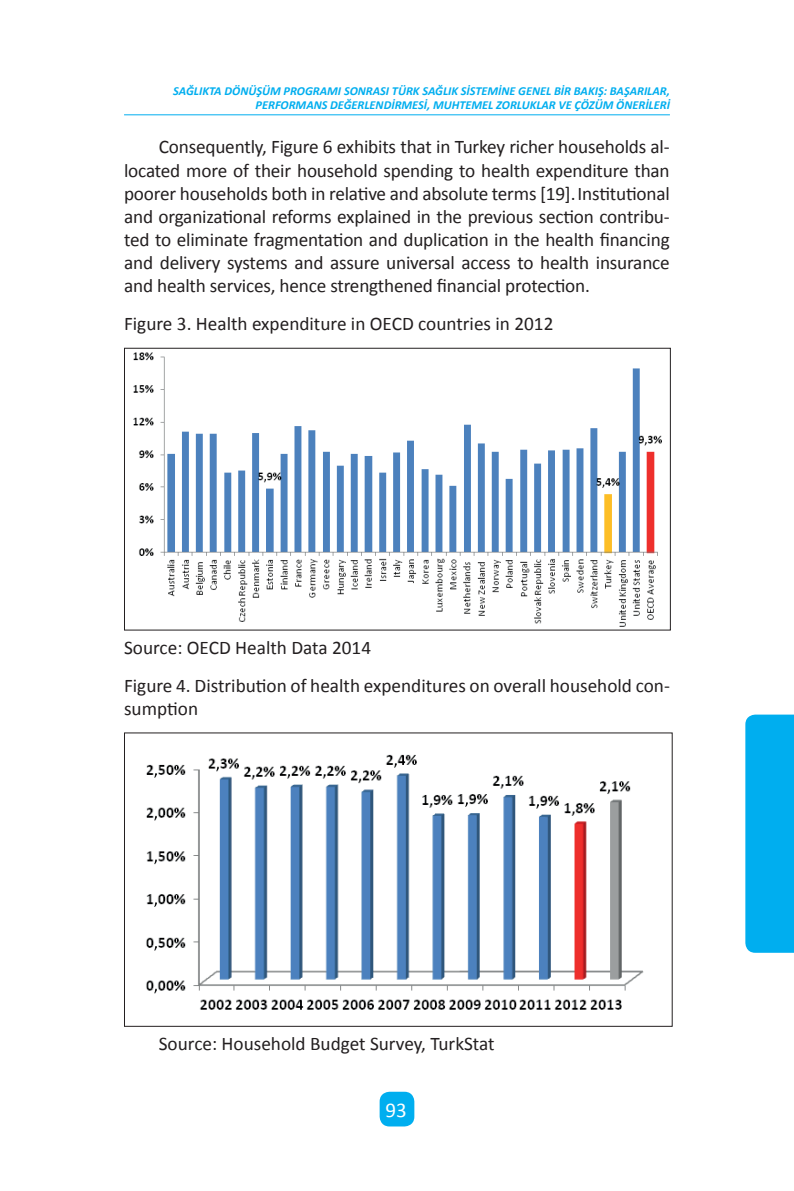
<style>
.page{position:relative;width:794px;height:1191px;background:#fff}
.page>*{position:absolute;margin:0;border:0;box-sizing:border-box;transform-origin:0 0}
.t1{font:21px "Calibri";color:#fff}
.t2{font:19.25px/23.1px "Calibri";color:#231f20;text-align:justify}
.t3{font:italic 700 12.25px/14.7px "Calibri";color:#00aeef;text-align:right}
</style>
<div class="page">
<hr style="left:124px;top:114px;width:546px;height:1px;background:#00aeef">
<div style="left:379px;top:1091px;width:35px;height:35px;background:#00aeef;border-radius:10px"></div>
<div style="left:745px;top:714px;width:49px;height:238px;background:#00aeef"></div>
<img style="left:133px;top:352px;width:529px;height:275px">
<div style="left:124px;top:348px;width:547px;height:282px;border:1px solid #231f20"></div>
<img style="left:146px;top:754px;width:498px;height:256px">
<p class="t3" style="left:173px;top:83px;width:498px">SAĞLIKTA DÖNÜŞÜM PROGRAMI SONRASI TÜRK SAĞLIK SİSTEMİNE GENEL BİR BAKIŞ: BAŞARILAR,<br>PERFORMANS DEĞERLENDİRMESİ, MUHTEMEL ZORLUKLAR VE ÇÖZÜM ÖNERİLERİ</p>
<p class="t2" style="left:124px;top:135px;width:547px;text-indent:35px">Consequently, Figure 6 exhibits that in Turkey richer households al&shy;located more of their household spending to health expenditure than poorer households both in relative and absolute terms [19].Institutional and organizational reforms explained in the previous section contribu&shy;ted to eliminate fragmentation and duplication in the health financing and delivery systems and assure universal access to health insurance and health services, hence strengthened financial protection.</p>
<p class="t2" style="left:124px;top:312px;width:431px">Figure 3. Health expenditure in OECD countries in 2012</p>
<p class="t2" style="left:124px;top:628px;width:547px;line-height:38px">Source: OECD Health Data 2014<br>Figure 4. Distribution of health expenditures on overall household con-</p>
<p class="t2" style="left:124px;top:697px;width:76px">sumption</p>
<p class="t2" style="left:159px;top:1032px;width:337px">Source: Household Budget Survey, TurkStat</p>
<p class="t1" style="left:385px;top:1096px;width:23px">93</p>
</div>
